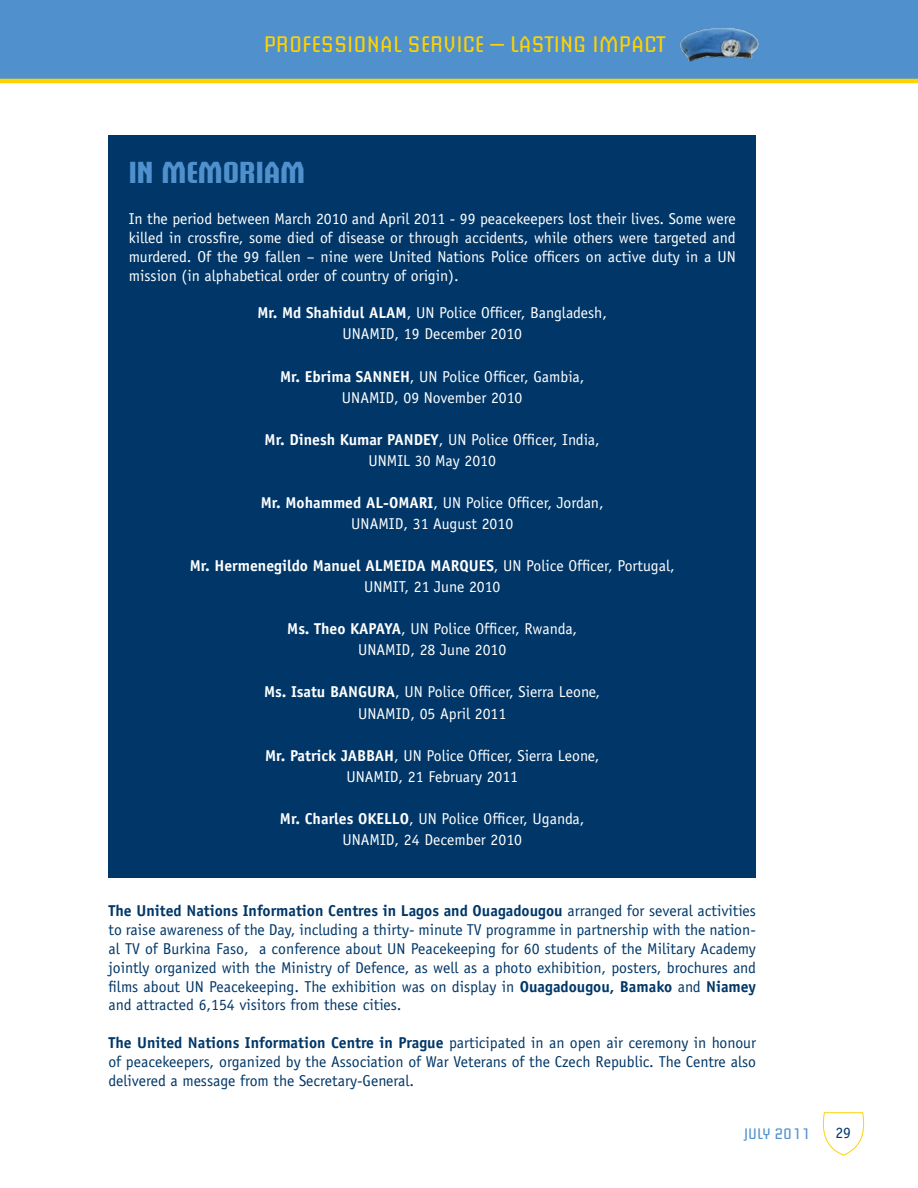
<style>
.page{position:relative;width:918px;height:1188px;background:#fff}
.page>*{position:absolute;margin:0;border:0;box-sizing:border-box;transform-origin:0 0}
.t1{font:700 30px "Briem Akademi Std";color:#5091cd}
.t2{font:22.2px "Briem Akademi Std";color:#ffd200}
.t3{font:15.75px/21px "Officina Sans Std";color:#fff;text-align:center}
.t4{font:15.75px/18.9px "Officina Sans Std";color:#003768;text-align:justify}
.t5{font:700 15.75px "Officina Sans Std";color:#fff}
.t6{font:15px "Briem Akademi Std";color:#5091cd}
.s1{font-weight:700}
</style>
<div class="page">
<svg style="left:822px;top:1112px;width:42px;height:44px"></svg>
<div style="left:0;top:0;width:918px;height:81px;background:#5091cd"></div>
<img style="left:680px;top:27px;width:79px;height:35px">
<hr style="left:0;top:79px;width:918px;height:4px;background:#ffd200">
<div style="left:109px;top:135px;width:647px;height:743px;background:#003768"></div>
<h2 class="t2" style="left:264px;top:32px;width:95px">PROFESSIONA</h2>
<h2 class="t2" style="left:393px;top:32px;width:172px">L SERVICE – LASTING</h2>
<h2 class="t2" style="left:593px;top:32px;width:21px">IMPAC</h2>
<h2 class="t2" style="left:656px;top:32px;width:11px">T</h2>
<h1 class="t1" style="left:129px;top:156px;width:178px">IN MEMORIAM</h1>
<p class="t3" style="left:129px;top:209px;width:609px;line-height:18.9px;text-align:justify">In the period between March 2010 and April 2011 - 99 peacekeepers lost their lives. Some were killed in crossfire, some died of disease or through accidents, while others were targeted and murdered. Of the 99 fallen – nine were United Nations Police officers on active duty in a UN mission (in alphabetical order of country of origin).</p>
<p class="t3" style="left:257px;top:303px;width:351px"><span class="s1">Mr. Md Shahidul ALAM</span>, UN Police Officer, Bangladesh,<br>UNAMID, 19 December 2010</p>
<p class="t3" style="left:280px;top:366px;width:306px"><span class="s1">Mr. Ebrima SANNEH</span>, UN Police Officer, Gambia,<br>UNAMID, 09 November 2010</p>
<p class="t3" style="left:265px;top:429px;width:337px"><span class="s1">Mr. Dinesh Kumar PANDEY</span>, UN Police Officer, India,<br>UNMIL 30 May 2010</p>
<p class="t3" style="left:261px;top:492px;width:345px"><span class="s1">Mr. Mohammed AL-OMARI</span>, UN Police Officer, Jordan,<br>UNAMID, 31 August 2010</p>
<p class="t3" style="left:190px;top:555px;width:487px"><span class="s1">Mr. Hermenegildo Manuel ALMEIDA MARQUES</span>, UN Police Officer, Portugal,<br>UNMIT, 21 June 2010</p>
<p class="t5" style="left:287px;top:619px;width:82px">Ms. Theo Kapaya</p>
<p class="t3" style="left:358px;top:618px;width:221px;text-align:left;text-indent:43px">, UN Police Officer, Rwanda,<br>UNAMID, 28 June 2010</p>
<p class="t3" style="left:264px;top:682px;width:338px"><span class="s1">Ms. Isatu BANGURA</span>, UN Police Officer, Sierra Leone,<br>UNAMID, 05 April 2011</p>
<p class="t3" style="left:265px;top:745px;width:336px"><span class="s1">Mr. Patrick JABBAH</span>, UN Police Officer, Sierra Leone,<br>UNAMID, 21 February 2011</p>
<p class="t3" style="left:280px;top:808px;width:306px"><span class="s1">Mr. Charles OKELLO</span>, UN Police Officer, Uganda,<br>UNAMID, 24 December 2010</p>
<p class="t4" style="left:109px;top:901px;width:649px"><span class="s1">The United Nations Information Centres in Lagos and Ouagadougou</span> arranged for several activities to raise awareness of the Day, including a thirty- minute TV programme in partnership with the nation&shy;al TV of Burkina Faso, a conference about UN Peacekeeping for 60 students of the Military Academy jointly organized with the Ministry of Defence, as well as a photo exhibition, posters, brochures and films about UN Peacekeeping. The exhibition was on display in <span class="s1">Ouagadougou, Bamako</span> and <span class="s1">Niamey </span>and attracted 6,154 visitors from these cities.</p>
<p class="t4" style="left:109px;top:1033px;width:649px"><span class="s1">The United Nations Information Centre in Prague</span> participated in an open air ceremony in honour of peacekeepers, organized by the Association of War Veterans of the Czech Republic. The Centre also delivered a message from the Secretary-General.</p>
<p class="t6" style="left:744px;top:1125px;width:68px">JULY 2011</p>
<p class="t4" style="left:835px;top:1123px;width:17px">29</p>
</div>
